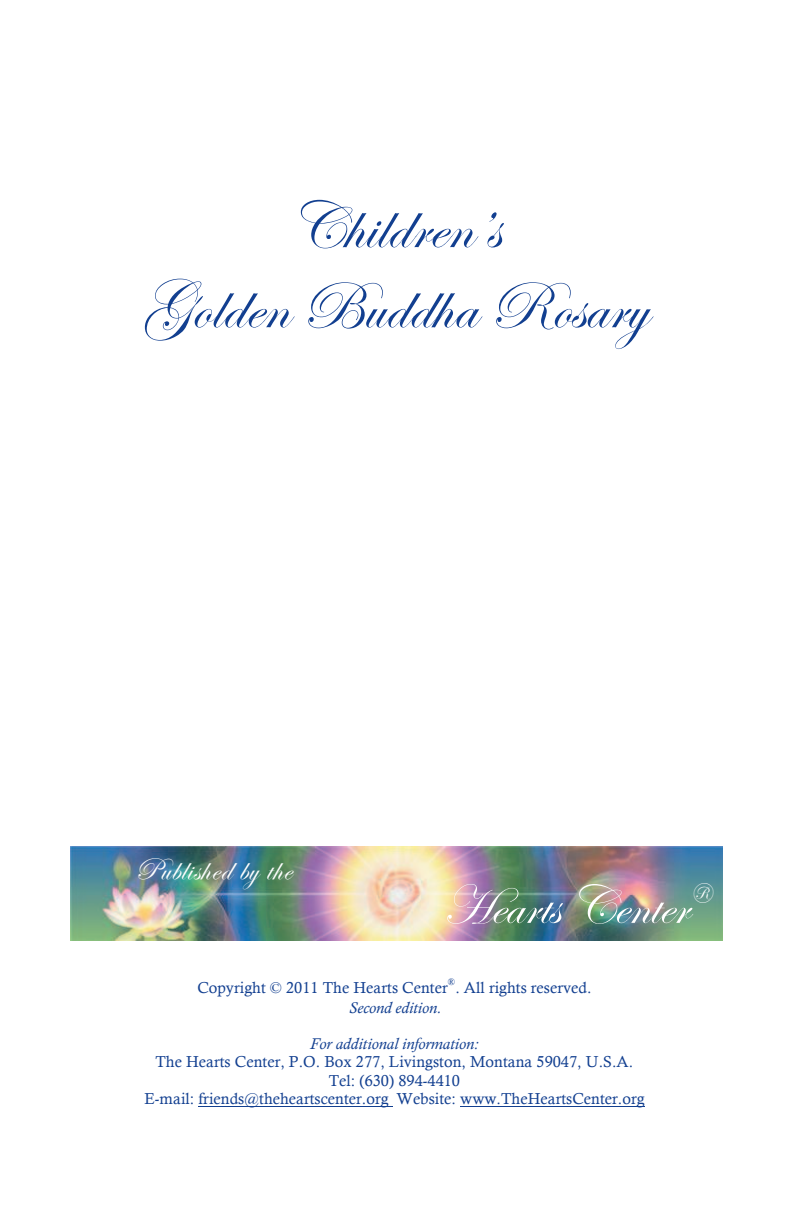
<style>
.page{position:relative;width:792px;height:1224px;background:#fff}
.page>*{position:absolute;margin:0;border:0;box-sizing:border-box;transform-origin:0 0}
.t1{font:67.6px/80.2px "Edwardian Script ITC";color:#123f90;text-align:center}
.t2{font:55.6px "Edwardian Script ITC";color:#fff}
.t3{font:31.6px "Edwardian Script ITC";letter-spacing:.035em;color:#fff}
.t4{font:15.8px/18.4px "Calisto";letter-spacing:.005em;color:#123f90;text-align:center}
.t5{font:italic 15.8px "Calisto";letter-spacing:.005em;color:#123f90}
.t6{font:9.6px "Calisto";color:#123f90}
</style>
<div class="page">
<img style="left:70px;top:846px;width:652px;height:95px">
<hr style="left:199px;top:1106px;width:194px;height:1px;background:#123f90">
<hr style="left:460px;top:1106px;width:185px;height:1px;background:#123f90">
<h1 class="t1" style="left:141px;top:189px;width:508px">Children’s<br>Golden Buddha Rosary</h1>
<h3 class="t3" style="left:135px;top:852px;width:158px">Published by the</h3>
<h2 class="t2" style="left:442px;top:875px;width:269px">Hearts Center<sup>®</sup></h2>
<p class="t4" style="left:197px;top:978px;width:252px">Copyright © 2011 The Hearts Center</p>
<p class="t6" style="left:448px;top:977px;width:9px">®</p>
<p class="t4" style="left:455px;top:978px;width:138px">. All rights reserved.</p>
<p class="t5" style="left:349px;top:998px;width:94px">Second edition.</p>
<p class="t5" style="left:310px;top:1035px;width:170px">For additional information:</p>
<p class="t4" style="left:144px;top:1053px;width:502px">The Hearts Center, P.O. Box 277, Livingston, Montana 59047, U.S.A.<br>Tel: (630) 894-4410<br>E-mail: friends@theheartscenter.org Website: www.TheHeartsCenter.org</p>
</div>
